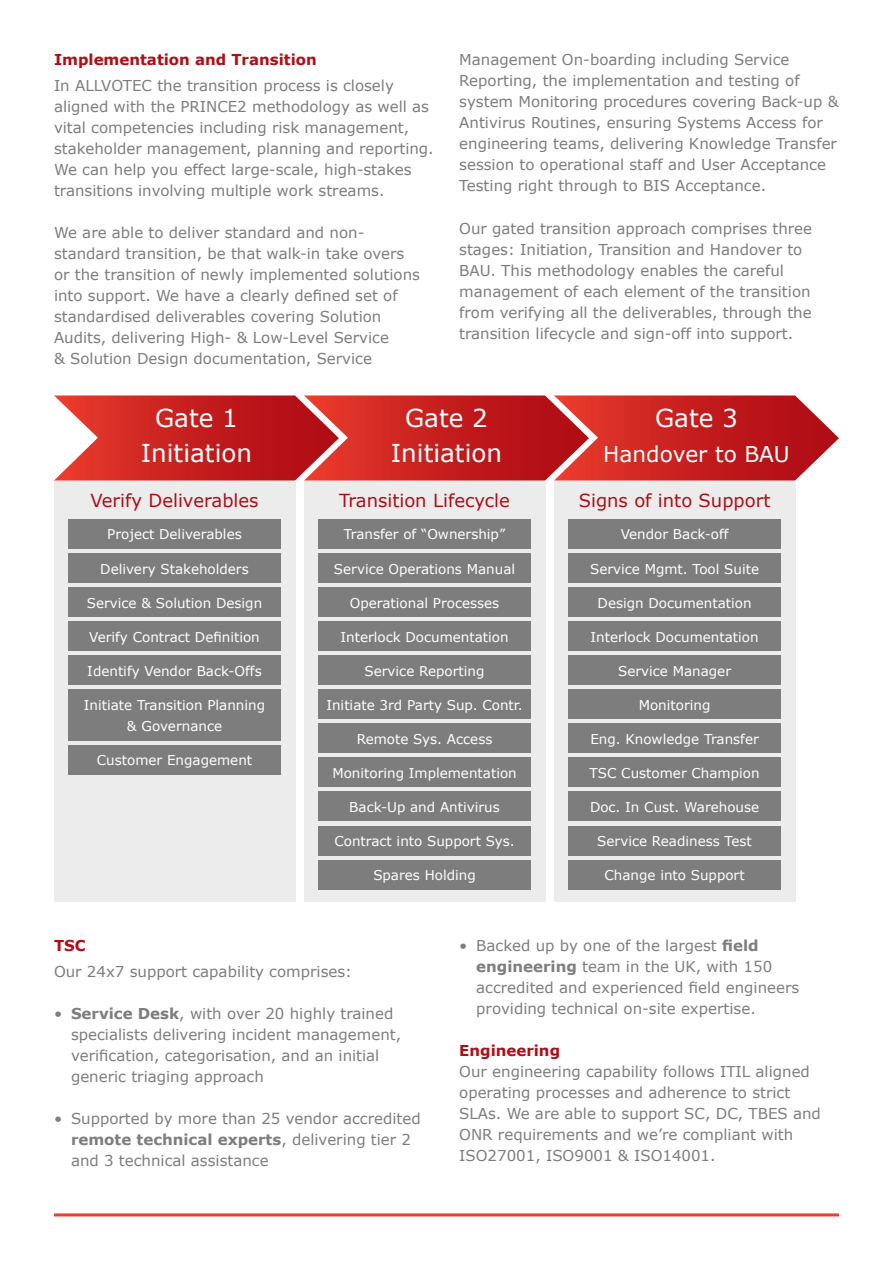
<style>
.page{position:relative;width:893px;height:1263px;background:#fff}
.page>*{position:absolute;margin:0;border:0;box-sizing:border-box;transform-origin:0 0}
.t1{font:24.6px "Verdana";color:#fff}
.t2{font:21.6px "Verdana";color:#fff}
.Sub_head_underlined{font:18px "Verdana";color:#b00d15}
.Body_copy{font:15px/21px "Verdana";color:#7d7d7d}
.Sub_head_underlined-2{font:700 15px "Verdana";color:#b00d15}
.Body_copy-2{font:700 15px "Verdana";color:#b00d15}
.t3{font:13.5px/21px "Verdana";color:#fff;text-align:center}
.s1{font-weight:700}
</style>
<div class="page">
<hr style="left:54px;top:1213px;width:785px;height:3px;background:#ef3e2e">
<svg style="left:54px;top:395px;width:785px;height:85px;background:#cb3130"></svg>
<div style="left:54px;top:480px;width:241px;height:421px;background:#ececec"></div>
<div style="left:304px;top:480px;width:241px;height:421px;background:#ececec"></div>
<div style="left:554px;top:480px;width:241px;height:421px;background:#ececec"></div>
<div style="left:68px;top:519px;width:213px;height:30px;background:#7d7d7d"></div>
<div style="left:318px;top:519px;width:213px;height:30px;background:#7d7d7d"></div>
<div style="left:568px;top:519px;width:213px;height:30px;background:#7d7d7d"></div>
<div style="left:68px;top:553px;width:213px;height:30px;background:#7d7d7d"></div>
<div style="left:318px;top:553px;width:213px;height:30px;background:#7d7d7d"></div>
<div style="left:568px;top:553px;width:213px;height:30px;background:#7d7d7d"></div>
<div style="left:68px;top:587px;width:213px;height:30px;background:#7d7d7d"></div>
<div style="left:318px;top:587px;width:213px;height:30px;background:#7d7d7d"></div>
<div style="left:568px;top:587px;width:213px;height:30px;background:#7d7d7d"></div>
<div style="left:68px;top:621px;width:213px;height:30px;background:#7d7d7d"></div>
<div style="left:318px;top:621px;width:213px;height:30px;background:#7d7d7d"></div>
<div style="left:568px;top:621px;width:213px;height:30px;background:#7d7d7d"></div>
<div style="left:68px;top:655px;width:213px;height:30px;background:#7d7d7d"></div>
<div style="left:318px;top:655px;width:213px;height:30px;background:#7d7d7d"></div>
<div style="left:568px;top:655px;width:213px;height:30px;background:#7d7d7d"></div>
<div style="left:68px;top:689px;width:213px;height:51px;background:#7d7d7d"></div>
<div style="left:318px;top:689px;width:213px;height:30px;background:#7d7d7d"></div>
<div style="left:568px;top:689px;width:213px;height:30px;background:#7d7d7d"></div>
<div style="left:68px;top:745px;width:213px;height:30px;background:#7d7d7d"></div>
<div style="left:318px;top:723px;width:213px;height:30px;background:#7d7d7d"></div>
<div style="left:568px;top:723px;width:213px;height:30px;background:#7d7d7d"></div>
<div style="left:318px;top:757px;width:213px;height:30px;background:#7d7d7d"></div>
<div style="left:568px;top:757px;width:213px;height:30px;background:#7d7d7d"></div>
<div style="left:318px;top:792px;width:213px;height:29px;background:#7d7d7d"></div>
<div style="left:568px;top:792px;width:213px;height:29px;background:#7d7d7d"></div>
<div style="left:318px;top:826px;width:213px;height:29px;background:#7d7d7d"></div>
<div style="left:568px;top:826px;width:213px;height:29px;background:#7d7d7d"></div>
<div style="left:318px;top:860px;width:213px;height:29px;background:#7d7d7d"></div>
<div style="left:568px;top:860px;width:213px;height:29px;background:#7d7d7d"></div>
<p class="Sub_head_underlined-2" style="left:54px;top:50px;width:264px">Implementation and Transition</p>
<p class="Body_copy" style="left:54px;top:75px;width:381px">In ALLVOTEC the transition process is closely aligned with the PRINCE2 methodology as well as vital competencies including risk management, stakeholder management, planning and reporting.<br>We can help you effect large-scale, high-stakes transitions involving multiple work streams.</p>
<p class="Body_copy" style="left:54px;top:222px;width:367px">We are able to deliver standard and non&shy;standard transition, be that walk-in take overs or the transition of newly implemented solutions into support. We have a clearly defined set of standardised deliverables covering Solution Audits, delivering High- &amp; Low-Level Service<br>&amp; Solution Design documentation, Service</p>
<p class="Body_copy" style="left:459px;top:50px;width:381px">Management On-boarding including Service Reporting, the implementation and testing of system Monitoring procedures covering Back-up &amp; Antivirus Routines, ensuring Systems Access for engineering teams, delivering Knowledge Transfer session to operational staff and User Acceptance Testing right through to BIS Acceptance.</p>
<p class="Body_copy" style="left:459px;top:218px;width:354px">Our gated transition approach comprises three stages: Initiation, Transition and Handover to BAU. This methodology enables the careful management of each element of the transition from verifying all the deliverables, through the transition lifecycle and sign-off into support.</p>
<p class="t1" style="left:155px;top:402px;width:84px">Gate 1</p>
<p class="t1" style="left:141px;top:438px;width:113px">Initiation</p>
<p class="t1" style="left:405px;top:402px;width:84px">Gate 2</p>
<p class="t1" style="left:391px;top:438px;width:113px">Initiation</p>
<p class="t1" style="left:655px;top:402px;width:84px">Gate 3</p>
<p class="t2" style="left:603px;top:441px;width:188px">Handover to BAU</p>
<p class="Sub_head_underlined" style="left:90px;top:489px;width:170px">Verify Deliverables</p>
<p class="Sub_head_underlined" style="left:339px;top:489px;width:172px">Transition Lifecycle</p>
<p class="Sub_head_underlined" style="left:579px;top:489px;width:193px">Signs of into Support</p>
<p class="t3" style="left:107px;top:524px;width:136px">Project Deliverables</p>
<p class="t3" style="left:344px;top:524px;width:163px">Transfer of “Ownership”</p>
<p class="t3" style="left:621px;top:524px;width:109px">Vendor Back-off</p>
<p class="t3" style="left:100px;top:558px;width:150px">Delivery Stakeholders</p>
<p class="t3" style="left:334px;top:558px;width:183px">Service Operations Manual</p>
<p class="t3" style="left:590px;top:558px;width:170px">Service Mgmt. Tool Suite</p>
<p class="t3" style="left:87px;top:592px;width:177px">Service &amp; Solution Design</p>
<p class="t3" style="left:350px;top:592px;width:151px">Operational Processes</p>
<p class="t3" style="left:598px;top:592px;width:155px">Design Documentation</p>
<p class="t3" style="left:89px;top:626px;width:172px">Verify Contract Definition</p>
<p class="t3" style="left:340px;top:626px;width:170px">Interlock Documentation</p>
<p class="t3" style="left:590px;top:626px;width:170px">Interlock Documentation</p>
<p class="t3" style="left:87px;top:660px;width:176px">Identify Vendor Back-Offs</p>
<p class="t3" style="left:365px;top:660px;width:121px">Service Reporting</p>
<p class="t3" style="left:618px;top:660px;width:114px">Service Manager</p>
<p class="t3" style="left:84px;top:694px;width:183px">Initiate Transition Planning &amp; Governance</p>
<p class="t3" style="left:326px;top:694px;width:198px">Initiate 3rd Party Sup. Contr.</p>
<p class="t3" style="left:639px;top:694px;width:73px">Monitoring</p>
<p class="t3" style="left:97px;top:750px;width:157px">Customer Engagement</p>
<p class="t3" style="left:357px;top:728px;width:137px">Remote Sys. Access</p>
<p class="t3" style="left:590px;top:728px;width:170px">Eng. Knowledge Transfer</p>
<p class="t3" style="left:332px;top:762px;width:186px">Monitoring Implementation</p>
<p class="t3" style="left:590px;top:762px;width:171px">TSC Customer Champion</p>
<p class="t3" style="left:349px;top:796px;width:152px">Back-Up and Antivirus</p>
<p class="t3" style="left:590px;top:796px;width:171px">Doc. In Cust. Warehouse</p>
<p class="t3" style="left:334px;top:830px;width:182px">Contract into Support Sys.</p>
<p class="t3" style="left:597px;top:830px;width:156px">Service Readiness Test</p>
<p class="t3" style="left:373px;top:864px;width:104px">Spares Holding</p>
<p class="t3" style="left:604px;top:864px;width:142px">Change into Support</p>
<p class="Sub_head_underlined-2" style="left:54px;top:936px;width:33px">TSC</p>
<p class="Body_copy" style="left:54px;top:961px;width:300px">Our 24x7 support capability comprises:</p>
<p class="Body_copy" style="left:71px;top:1003px;width:332px;text-indent:-17px">• <span class="s1">Service Desk</span>, with over 20 highly trained specialists delivering incident management, verification, categorisation, and an initial generic triaging approach</p>
<p class="Body_copy" style="left:71px;top:1108px;width:351px;text-indent:-17px">• Supported by more than 25 vendor accredited <span class="s1">remote technical experts</span>, delivering tier 2 and 3 technical assistance</p>
<p class="Body_copy" style="left:476px;top:935px;width:325px;text-indent:-17px">• Backed up by one of the largest <span class="s1">field engineering</span> team in the UK, with 150 accredited and experienced field engineers providing technical on-site expertise.</p>
<p class="Body_copy-2" style="left:459px;top:1041px;width:102px">Engineering</p>
<p class="Body_copy" style="left:459px;top:1061px;width:363px">Our engineering capability follows ITIL aligned operating processes and adherence to strict SLAs. We are able to support SC, DC, TBES and ONR requirements and we’re compliant with ISO27001, ISO9001 &amp; ISO14001.</p>
</div>
